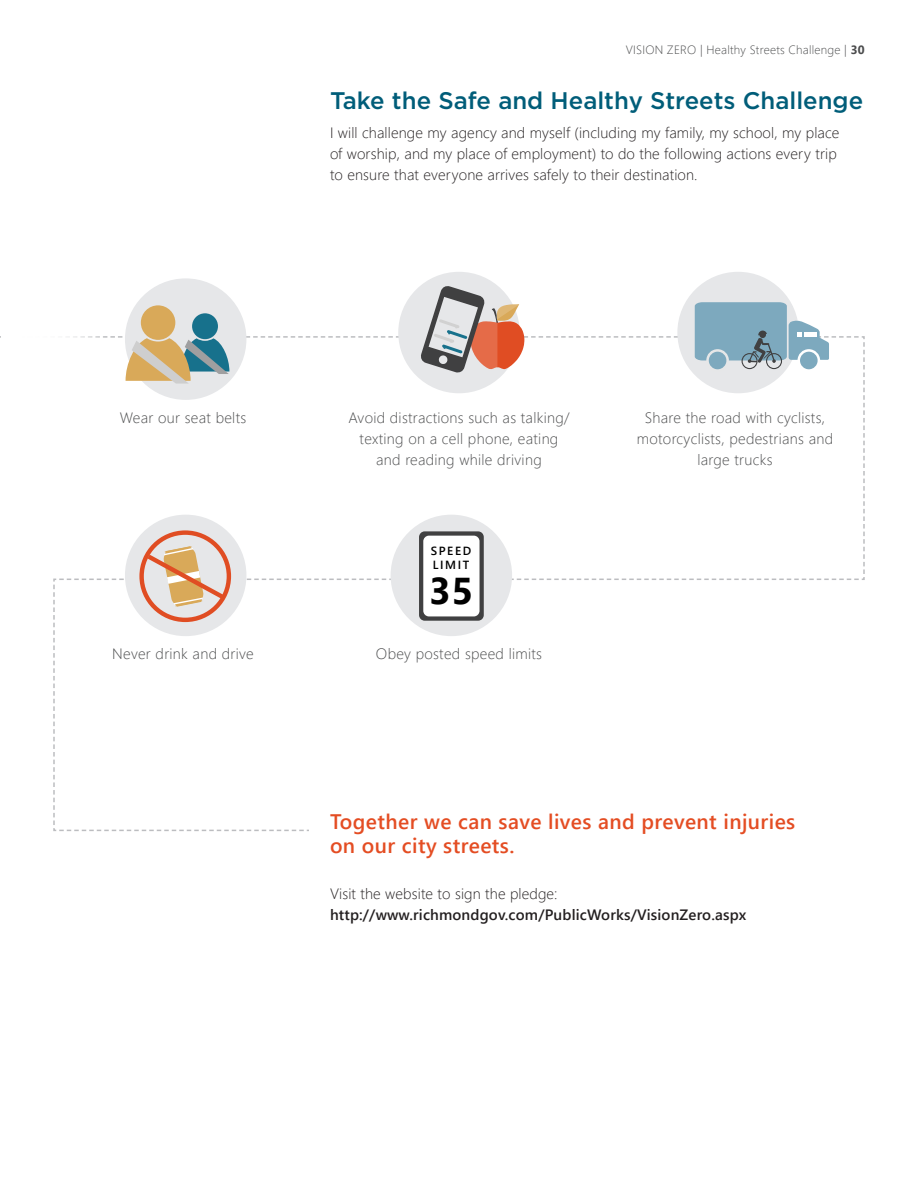
<style>
.page{position:relative;width:918px;height:1188px;background:#fff}
.page>*{position:absolute;margin:0;border:0;box-sizing:border-box;transform-origin:0 0}
.t1{font:700 37.35px "Segoe UI";color:#000}
.t2{font:500 24px "Gotham";color:#005d79}
.t3{font:600 21px/24px "Segoe UI";letter-spacing:.02em;color:#e44d23}
.t4{font:300 15px/21px "Segoe UI";letter-spacing:.01em;color:#231f20}
.t5{font:300 15px/21px "Segoe UI";letter-spacing:.02em;color:#4b4c4d;text-align:center}
.t6{font:600 15px "Segoe UI";letter-spacing:.01em;color:#231f20}
.t7{font:300 12px "Segoe UI";letter-spacing:.02em;color:#4b4c4d}
.t8{font:600 11.85px/14.2px "Segoe UI";letter-spacing:.135em;color:#000}
.s1{font-weight:700}
</style>
<div class="page">
<div style="left:398px;top:272px;width:122px;height:121px;background:#e6e7e9;border-radius:50%"></div>
<div style="left:677px;top:272px;width:122px;height:121px;background:#e6e7e9;border-radius:50%"></div>
<svg style="left:53px;top:285px;width:812px;height:546px"></svg>
<div style="left:391px;top:515px;width:121px;height:121px;background:#e6e7e9;border-radius:50%"></div>
<div style="left:419px;top:531px;width:65px;height:90px;background:#404041;border-radius:6px"></div>
<div style="left:423px;top:536px;width:57px;height:80px;background:#fff;border-radius:6px"></div>
<p class="t7" style="left:626px;top:38px;width:241px">VISION ZERO | Healthy Streets Challenge | <span class="s1">30</span></p>
<h2 class="t2" style="left:330px;top:85px;width:535px">Take the Safe and Healthy Streets Challenge</h2>
<p class="t4" style="left:330px;top:121px;width:511px">I will challenge my agency and myself (including my family, my school, my place of worship, and my place of employment) to do the following actions every trip to ensure that everyone arrives safely to their destination.</p>
<p class="t5" style="left:120px;top:406px;width:128px">Wear our seat belts</p>
<p class="t5" style="left:348px;top:406px;width:223px">Avoid distractions such as talking/ texting on a cell phone, eating and reading while driving</p>
<p class="t5" style="left:637px;top:406px;width:198px">Share the road with cyclists, motorcyclists, pedestrians and large trucks</p>
<p class="t8" style="left:431px;top:544px;width:42px">SPEED<br>LIMIT</p>
<h1 class="t1" style="left:430px;top:561px;width:45px">35</h1>
<p class="t5" style="left:112px;top:642px;width:143px">Never drink and drive</p>
<p class="t5" style="left:376px;top:642px;width:168px">Obey posted speed limits</p>
<h3 class="t3" style="left:330px;top:808px;width:467px">Together we can save lives and prevent injuries on our city streets.</h3>
<p class="t4" style="left:330px;top:882px;width:229px">Visit the website to sign the pledge:</p>
<p class="t6" style="left:330px;top:901px;width:418px">http://www.richmondgov.com/PublicWorks/VisionZero.aspx</p>
</div>
